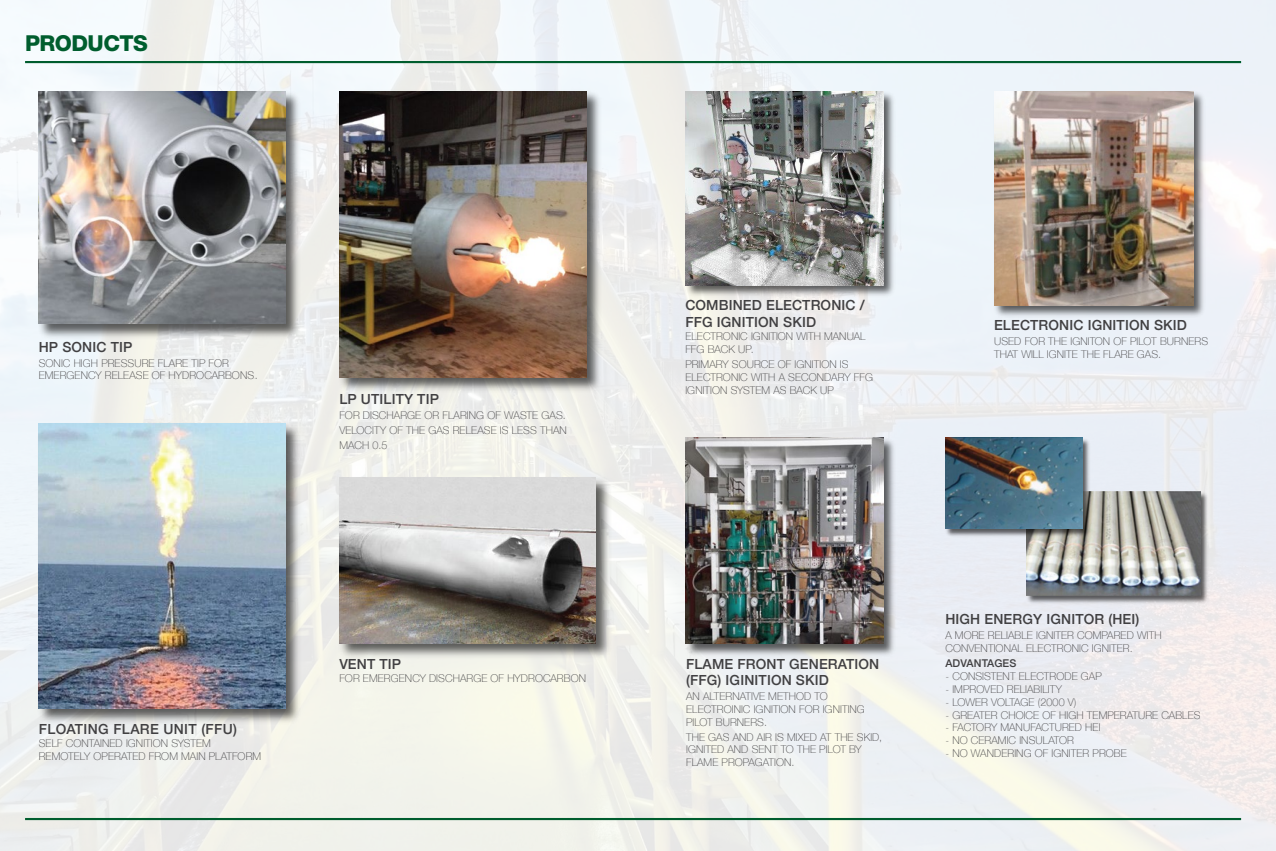
<style>
.page{position:relative;width:1276px;height:851px;background:#fff}
.page>*{position:absolute;margin:0;border:0;box-sizing:border-box;transform-origin:0 0}
.t1{font:800 22px "Helvetica Neue LT Pro";letter-spacing:-.025em;color:#005d2e}
.t2{font:500 13.9px/15.9px "Helvetica Neue";letter-spacing:.01em;color:#414042}
.t3{font:100 10.7px/12.9px "Helvetica Neue";letter-spacing:.01em;color:#414042}
.t4{font:500 10.7px "Helvetica Neue";letter-spacing:.01em;color:#414042}
</style>
<div class="page">
<hr style="left:25px;top:61px;width:1216px;height:2px;background:#005d2e">
<hr style="left:25px;top:817px;width:1216px;height:3px;background:#005d2e">
<img style="left:965px;top:83px;width:269px;height:265px">
<img style="left:994px;top:91px;width:199px;height:214px">
<img style="left:646px;top:397px;width:288px;height:317px">
<img style="left:685px;top:438px;width:198px;height:205px">
<img style="left:1017px;top:489px;width:194px;height:120px">
<img style="left:1026px;top:492px;width:174px;height:103px">
<img style="left:924px;top:436px;width:186px;height:104px">
<img style="left:945px;top:438px;width:137px;height:90px">
<img style="left:680px;top:87px;width:298px;height:261px">
<img style="left:685px;top:91px;width:198px;height:194px">
<img style="left:0;top:87px;width:255px;height:256px">
<img style="left:39px;top:91px;width:216px;height:232px">
<img style="left:255px;top:80px;width:425px;height:323px">
<img style="left:339px;top:91px;width:247px;height:286px">
<img style="left:1px;top:412px;width:315px;height:315px">
<img style="left:39px;top:423px;width:247px;height:285px">
<img style="left:322px;top:454px;width:326px;height:226px">
<img style="left:339px;top:477px;width:256px;height:166px">
<h1 class="t1" style="left:25px;top:30px;width:124px">PRODUCTS</h1>
<p class="t2" style="left:39px;top:337px;width:95px">HP SONIC TIP</p>
<p class="t3" style="left:39px;top:356px;width:220px">SONIC HIGH PRESSURE FLARE TIP FOR<br>EMERGENCY RELEASE OF HYDROCARBONS.</p>
<p class="t2" style="left:339px;top:390px;width:101px">LP UTILITY TIP</p>
<p class="t3" style="left:339px;top:407px;width:229px;line-height:15px;text-align:justify">FOR DISCHARGE OR FLARING OF WASTE GAS.<br>VELOCITY OF THE GAS RELEASE IS LESS THAN MACH 0.5</p>
<p class="t2" style="left:39px;top:720px;width:200px">FLOATING FLARE UNIT (FFU)</p>
<p class="t3" style="left:39px;top:736px;width:224px">SELF CONTAINED IGNITION SYSTEM<br>REMOTELY OPERATED FROM MAIN PLATFORM</p>
<p class="t2" style="left:339px;top:655px;width:63px">VENT TIP</p>
<p class="t3" style="left:339px;top:671px;width:248px">FOR EMERGENCY DISCHARGE OF HYDROCARBON</p>
<p class="t2" style="left:685px;top:296px;width:181px;line-height:16.7px">COMBINED ELECTRONIC /<br>FFG IGNITION SKID</p>
<p class="t3" style="left:685px;top:329px;width:182px">ELECTRONIC IGNITION WITH MANUAL<br>FFG BACK UP.</p>
<p class="t3" style="left:685px;top:357px;width:189px">PRIMARY SOURCE OF IGNITION IS<br>ELECTRONIC WITH A SECONDARY FFG<br>IGNITION SYSTEM AS BACK UP</p>
<p class="t2" style="left:994px;top:316px;width:194px">ELECTRONIC IGNITION SKID</p>
<p class="t3" style="left:994px;top:334px;width:216px">USED FOR THE IGNITON OF PILOT BURNERS<br>THAT WILL IGNITE THE FLARE GAS.</p>
<p class="t2" style="left:686px;top:654px;width:195px">FLAME FRONT GENERATION (FFG) IGINITION SKID</p>
<p class="t3" style="left:686px;top:689px;width:180px">AN ALTERNATIVE METHOD TO<br>ELECTROINIC IGNITION FOR IGNITING<br>PILOT BURNERS.</p>
<p class="t3" style="left:686px;top:729px;width:197px">THE GAS AND AIR IS MIXED AT THE SKID,<br>IGNITED AND SENT TO THE PILOT BY<br>FLAME PROPAGATION.</p>
<p class="t2" style="left:945px;top:610px;width:195px">HIGH ENERGY IGNITOR (HEI)</p>
<p class="t3" style="left:945px;top:628px;width:218px">A MORE RELIABLE IGNITER COMPARED WITH<br>CONVENTIONAL ELECTRONIC IGNITER.</p>
<p class="t4" style="left:945px;top:654px;width:73px">ADVANTAGES</p>
<p class="t3" style="left:945px;top:669px;width:158px">- CONSISTENT ELECTRODE GAP</p>
<p class="t3" style="left:945px;top:682px;width:118px">- IMPROVED RELIABILITY</p>
<p class="t3" style="left:945px;top:695px;width:133px">- LOWER VOLTAGE (2000 V)</p>
<p class="t3" style="left:945px;top:707px;width:257px">- GREATER CHOICE OF HIGH TEMPERATURE CABLES</p>
<p class="t3" style="left:945px;top:720px;width:157px">- FACTORY MANUFACTURED HEI</p>
<p class="t3" style="left:945px;top:733px;width:130px">- NO CERAMIC INSULATOR</p>
<p class="t3" style="left:945px;top:746px;width:183px">- NO WANDERING OF IGNITER PROBE</p>
</div>
